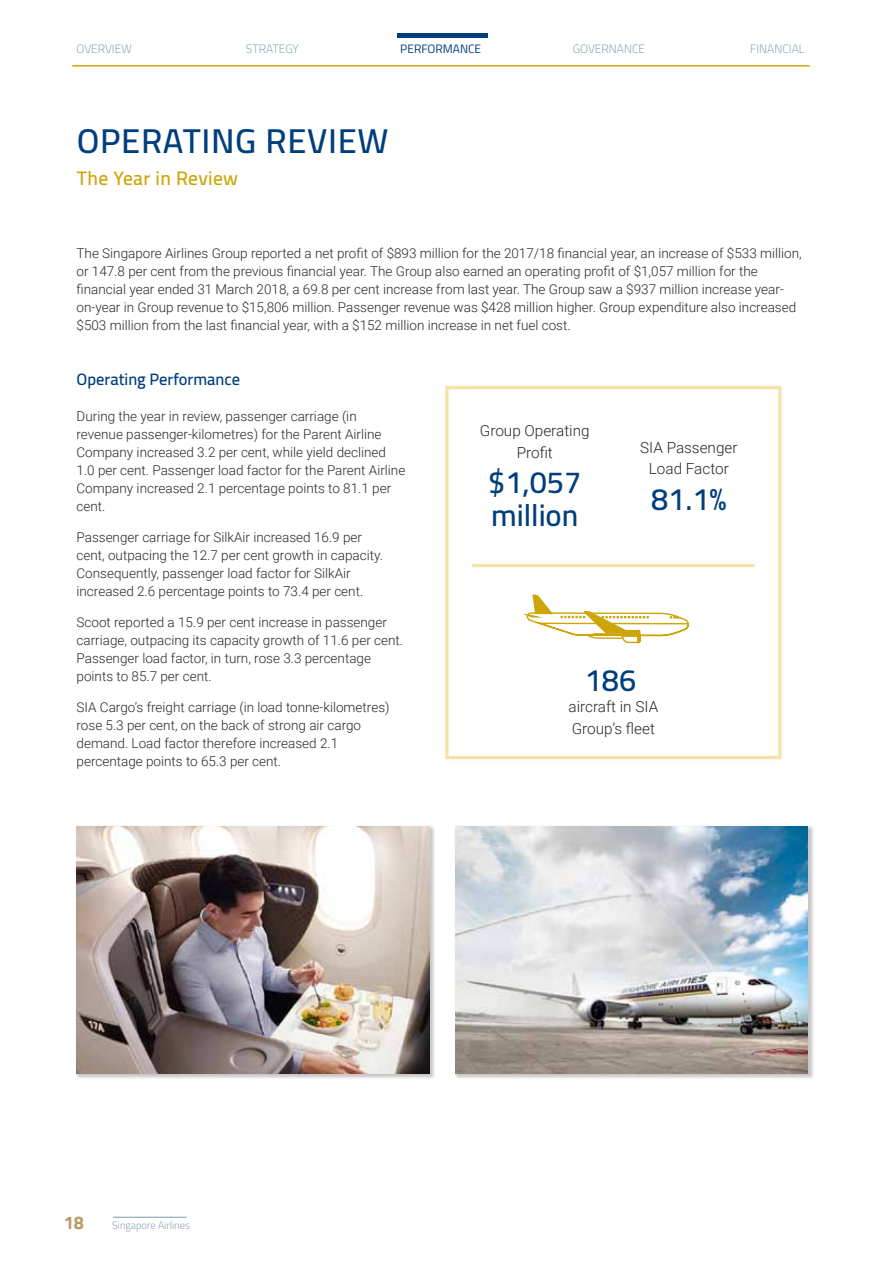
<style>
.page{position:relative;width:893px;height:1263px;background:#fff}
.page>*{position:absolute;margin:0;border:0;box-sizing:border-box;transform-origin:0 0}
.t1{font:600 34.5px "Cairo";letter-spacing:.02em;color:#003e7e}
.t2{font:600 30.6px/33px "Cairo";color:#003e7e}
.t3{font:600 19.5px "Cairo";letter-spacing:.02em;color:#cea509}
.t4{font:700 18px "Cairo";color:#bc9b6a}
.t5{font:600 16.5px "Cairo";color:#003e7e}
.t6{font:300 15.3px/21.5px "Roboto";color:#292829;text-align:center}
.t7{font:300 13.5px/18px "Roboto";color:#292829}
.t8{font:300 12px "Cairo";color:#7b9aa9}
.t9{font:12px "Cairo";color:#003e7e}
.t10{font:300 10.5px "Cairo";color:#7b9aa9}
</style>
<div class="page">
<div style="left:445px;top:386px;width:336px;height:373px;border:3px solid #f2e3a7"></div>
<div style="left:75px;top:824px;width:360px;height:255px;background:#000;opacity:.22"></div>
<img style="left:77px;top:826px;width:352px;height:247px">
<div style="left:454px;top:824px;width:360px;height:255px;background:#000;opacity:.22"></div>
<img style="left:455px;top:826px;width:353px;height:247px">
<div style="left:469px;top:561px;width:289px;height:9px;background:#fffcfa"></div>
<hr style="left:472px;top:564px;width:282px;height:3px;background:#f2e3a7">
<svg style="left:523px;top:595px;width:166px;height:49px"></svg>
<hr style="left:113px;top:1217px;width:74px;height:1px;background:#7b9aa9">
<hr style="left:72px;top:65px;width:738px;height:2px;background:#cea509">
<div style="left:397px;top:33px;width:90px;height:5px;background:#003e7e"></div>
<p class="t8" style="left:77px;top:39px;width:57px">OVERVIEW</p>
<p class="t8" style="left:246px;top:39px;width:55px">STRATEGY</p>
<p class="t9" style="left:400px;top:39px;width:23px">PERFORMAN</p>
<p class="t9" style="left:468px;top:39px;width:15px">CE</p>
<p class="t8" style="left:573px;top:39px;width:74px">GOVERNANCE</p>
<p class="t8" style="left:750px;top:39px;width:56px">FINANCIAL</p>
<h1 class="t1" style="left:77px;top:112px;width:143px">operating</h1>
<h1 class="t1" style="left:265px;top:112px;width:120px">revi ew</h1>
<h3 class="t3" style="left:77px;top:161px;width:163px">The Year in Review</h3>
<p class="t7" style="left:77px;top:244px;width:727px">The Singapore Airlines Group reported a net profit of $893 million for the 2017/18 financial year, an increase of $533 million, or 147.8 per cent from the previous financial year. The Group also earned an operating profit of $1,057 million for the financial year ended 31 March 2018, a 69.8 per cent increase from last year. The Group saw a $937 million increase year&shy;on-year in Group revenue to $15,806 million. Passenger revenue was $428 million higher. Group expenditure also increased $503 million from the last financial year, with a $152 million increase in net fuel cost.</p>
<p class="t5" style="left:77px;top:365px;width:165px">Operating Performance</p>
<p class="t7" style="left:77px;top:407px;width:330px">During the year in review, passenger carriage (in revenue passenger-kilometres) for the Parent Airline Company increased 3.2 per cent, while yield declined 1.0 per cent. Passenger load factor for the Parent Airline Company increased 2.1 percentage points to 81.1 per cent.</p>
<p class="t7" style="left:77px;top:528px;width:308px">Passenger carriage for SilkAir increased 16.9 per cent, outpacing the 12.7 per cent growth in capacity.<br>Consequently, passenger load factor for SilkAir increased 2.6 percentage points to 73.4 per cent.</p>
<p class="t7" style="left:77px;top:613px;width:328px">Scoot reported a 15.9 per cent increase in passenger carriage, outpacing its capacity growth of 11.6 per cent.<br>Passenger load factor, in turn, rose 3.3 percentage points to 85.7 per cent.</p>
<p class="t7" style="left:77px;top:697px;width:315px">SIA Cargo’s freight carriage (in load tonne-kilometres) rose 5.3 per cent, on the back of strong air cargo demand. Load factor therefore increased 2.1 percentage points to 65.3 per cent.</p>
<p class="t6" style="left:480px;top:419px;width:111px">Group Operating<br>Profit</p>
<h2 class="t2" style="left:488px;top:466px;width:94px">$1,057 million</h2>
<p class="t6" style="left:640px;top:436px;width:99px">SIA Passenger<br>Load Factor</p>
<h2 class="t2" style="left:651px;top:482px;width:77px">81.1%</h2>
<h2 class="t2" style="left:585px;top:663px;width:53px">186</h2>
<p class="t6" style="left:569px;top:695px;width:91px;text-align:left">aircraft in SIA<br>Group’s fleet</p>
<h3 class="t4" style="left:64px;top:1212px;width:22px">18</h3>
<p class="t10" style="left:112px;top:1217px;width:79px">Singapore Airlines</p>
</div>
